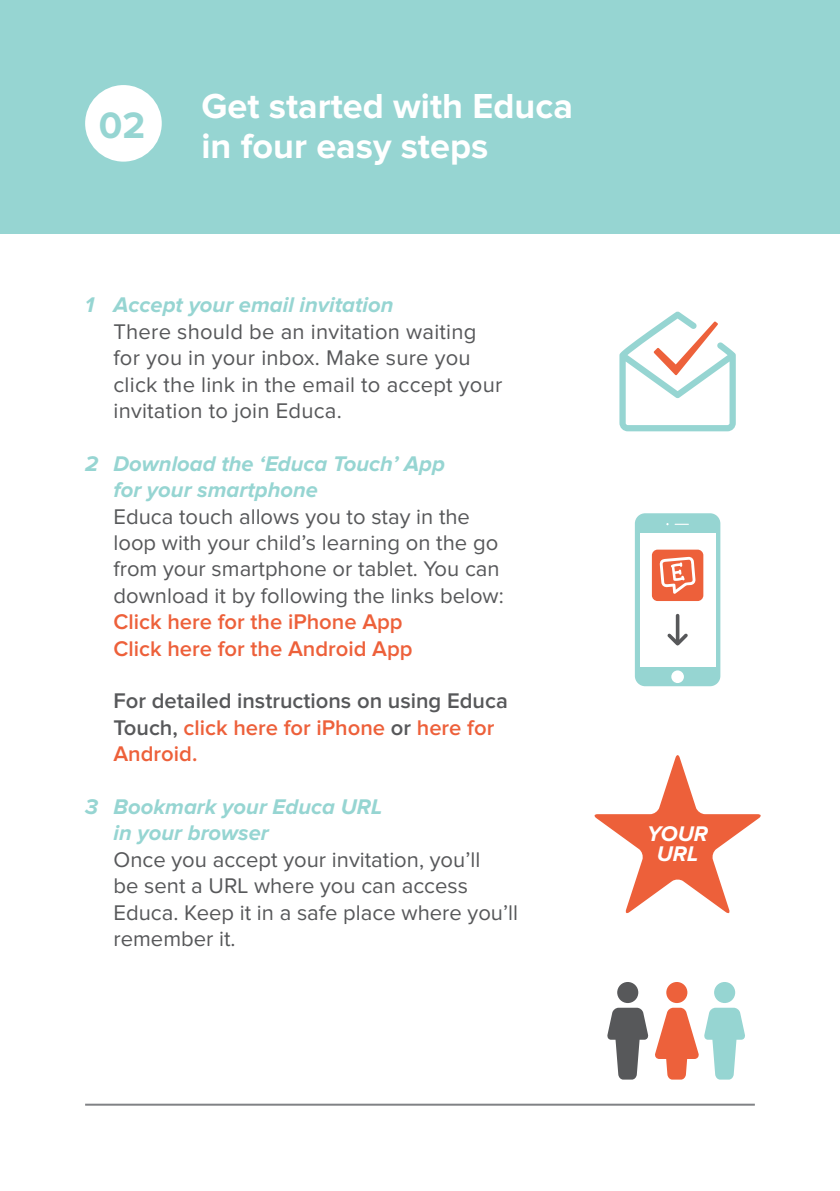
<style>
.page{position:relative;width:840px;height:1191px;background:#fff}
.page>*{position:absolute;margin:0;border:0;box-sizing:border-box;transform-origin:0 0}
.t1{font:700 38.2px "Proxima Nova";color:#96d5d2}
.t2{font:700 36px/40px "Proxima Nova";color:#fff}
.t3{font:22px/26.4px "Proxima Nova";color:#57585a}
.t4{font:italic 700 22px/26.4px "Proxima Nova";color:#96d5d2}
.t5{font:600 22px/26.4px "Proxima Nova";color:#57585a}
.t6{font:600 22px "Proxima Nova";color:#ed603a}
.t7{font:italic 700 22px "Proxima Nova";color:#fff}
.s1{color:#ed603a}
</style>
<div class="page">
<svg style="left:594px;top:755px;width:167px;height:159px"></svg>
<hr style="left:85px;top:1103px;width:669px;height:2px;background:#808285">
<div style="left:0;top:0;width:839px;height:234px;background:#96d5d2"></div>
<div style="left:85px;top:85px;width:77px;height:77px;background:#fff;border-radius:50%"></div>
<svg style="left:619px;top:311px;width:116px;height:120px"></svg>
<div style="left:634px;top:513px;width:86px;height:173px;background:#96d5d2;border-radius:10px"></div>
<div style="left:639px;top:533px;width:76px;height:133px;background:#fff"></div>
<svg style="left:674px;top:524px;width:14px;height:1px"></svg>
<div style="left:671px;top:670px;width:12px;height:13px;background:#fff;border-radius:50%"></div>
<div style="left:651px;top:549px;width:52px;height:52px;background:#ed603a;border-radius:6px"></div>
<svg style="left:659px;top:557px;width:36px;height:37px"></svg>
<svg style="left:667px;top:630px;width:21px;height:16px"></svg>
<svg style="left:675px;top:615px;width:4px;height:27px"></svg>
<svg style="left:655px;top:982px;width:90px;height:97px"></svg>
<svg style="left:607px;top:982px;width:41px;height:97px"></svg>
<p class="t1" style="left:99px;top:108px;width:48px">02</p>
<p class="t2" style="left:201px;top:87px;width:373px">Get started with Educa in four easy steps</p>
<p class="t4" style="left:85px;top:293px;width:310px">1 Accept your email invitation</p>
<p class="t3" style="left:113px;top:319px;width:390px">There should be an invitation waiting for you in your inbox. Make sure you click the link in the email to accept your invitation to join Educa.</p>
<p class="t4" style="left:113px;top:451px;width:333px;text-indent:-28px">2 Download the ‘Educa Touch’ App for your smartphone</p>
<p class="t3" style="left:113px;top:504px;width:391px">Educa touch allows you to stay in the loop with your child’s learning on the go from your smartphone or tablet. You can download it by following the links below:</p>
<p class="t6" style="left:113px;top:612px;width:290px">Click here for the iPhone App</p>
<p class="t6" style="left:113px;top:638px;width:300px">Click here for the Android App</p>
<p class="t5" style="left:113px;top:689px;width:395px">For detailed instructions on using Educa<br>Touch, <span class="s1">click here for iPhone</span> or <span class="s1">here for<br>Android.</span></p>
<p class="t4" style="left:113px;top:794px;width:270px;text-indent:-28px">3 Bookmark your Educa URL in your browser</p>
<p class="t3" style="left:113px;top:847px;width:406px">Once you accept your invitation, you’ll<br>be sent a URL where you can access<br>Educa. Keep it in a safe place where you’ll remember it.</p>
<p class="t7" style="left:646px;top:823px;width:62px">YOUR</p>
<p class="t7" style="left:656px;top:843px;width:43px">URL</p>
</div>
